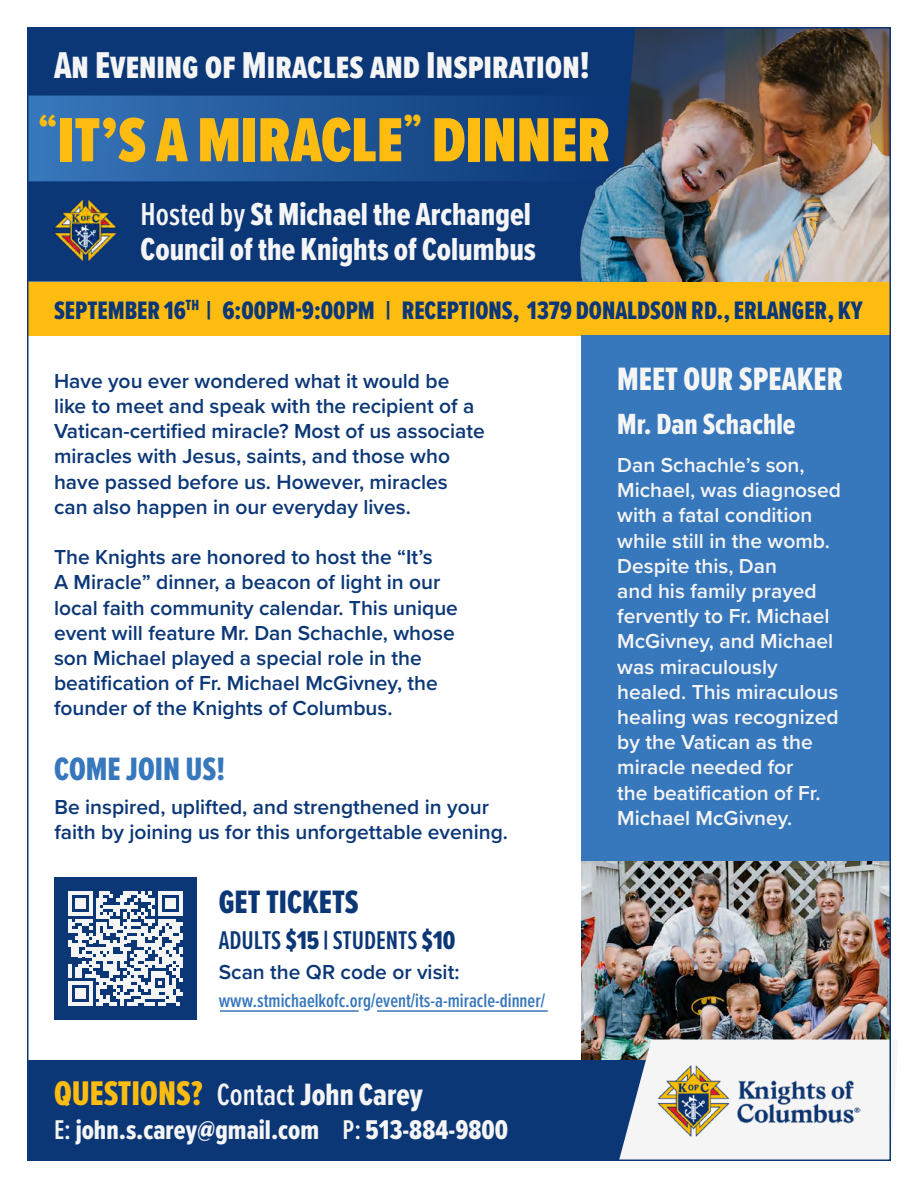
<style>
.page{position:relative;width:918px;height:1188px;background:#fff}
.page>*{position:absolute;margin:0;border:0;box-sizing:border-box;transform-origin:0 0}
.t1{font:900 64.5px "Proxima Nova Ex Cn";color:#febc11}
.t2{font:38.7px "Proxima Nova Ex Cn Extrabld";color:#f5f5f5}
.t3{font:35.55px "Proxima Nova Ex Cn Extrabld";color:#febc11}
.t4{font:33.6px "Proxima Nova Ex Cn Extrabld";color:#f5f5f5}
.t5{font:33.6px "Proxima Nova Ex Cn Extrabld";color:#3777bc}
.t6{font:33.6px "Proxima Nova Ex Cn Extrabld";color:#0b3777}
.t7{font:33px/34.3px "Proxima Nova Ex Cn Extrabld";color:#f5f5f5}
.t8{font:31.95px "Proxima Nova Ex Cn Extrabld";color:#f5f5f5}
.t9{font:30.3px "Proxima Nova Ex Cn Extrabld";color:#f5f5f5}
.t10{font:28.05px "Proxima Nova Ex Cn Extrabld";color:#f5f5f5}
.t11{font:600 26.7px "Proxima Nova Ex Cn";color:#0b3777}
.t12{font:26.25px "Proxima Nova Ex Cn Extrabld";color:#0b3777}
.t13{font:600 21px/25.2px "Proxima Nova";color:#0b3777}
.t14{font:600 21px/25.2px "Proxima Nova";color:#f5f5f5}
.t15{font:600 19.8px "Proxima Nova Ex Cn";color:#3777bc}
.s1{font-family:"Proxima Nova Ex Cn";font-weight:600}
.s2{font-family:"Proxima Nova Ex Cn Extrabld";font-weight:400}
</style>
<div class="page">
<div style="left:30px;top:30px;width:544px;height:252px;background:#0b3777"></div>
<div style="left:27px;top:282px;width:864px;height:54px;background:#febc11"></div>
<div style="left:581px;top:336px;width:309px;height:771px;background:#3777bc"></div>
<svg style="left:30px;top:96px;width:544px;height:85px;background:#225799"></svg>
<img style="left:581px;top:861px;width:307px;height:200px">
<img style="left:574px;top:30px;width:314px;height:252px">
<div style="left:27px;top:1061px;width:864px;height:100px;background:#0b3777"></div>
<svg style="left:619px;top:1040px;width:269px;height:118px;background:#d5dbe1"></svg>
<img style="left:657px;top:1053px;width:203px;height:95px">
<div style="left:54px;top:877px;width:143px;height:143px;background:#0b3777"></div>
<svg style="left:68px;top:891px;width:115px;height:115px"></svg>
<img style="left:49px;top:192px;width:73px;height:77px">
<hr style="left:220px;top:1010px;width:139px;height:2px;background:#3777bc">
<hr style="left:377px;top:1010px;width:171px;height:2px;background:#3777bc">
<p class="t2" style="left:54px;top:37px;width:537px">An Evening of Miracles and Inspiration!</p>
<p class="t1" style="left:39px;top:93px;width:573px"><sup>“</sup>IT’S A MIRACLE<sup>”</sup> DINNER</p>
<p class="t7" style="left:141px;top:197px;width:397px"><span class="s1">Hosted by</span> St Michael the Archangel<br>Council of the Knights of Columbus</p>
<p class="t12" style="left:54px;top:291px;width:810px">SEPTEMBER 16<sup>TH</sup> | 6:00PM-9:00PM | RECEPTIONS, 1379 DONALDSON RD., ERLANGER, KY</p>
<p class="t13" style="left:54px;top:368px;width:432px">Have you ever wondered what it would be like to meet and speak with the recipient of a Vatican-certified miracle? Most of us associate miracles with Jesus, saints, and those who have passed before us. However, miracles can also happen in our everyday lives.</p>
<p class="t13" style="left:54px;top:544px;width:405px">The Knights are honored to host the “It’s<br>A Miracle” dinner, a beacon of light in our local faith community calendar. This unique event will feature Mr. Dan Schachle, whose son Michael played a special role in the beatification of Fr. Michael McGivney, the founder of the Knights of Columbus.</p>
<p class="t5" style="left:54px;top:745px;width:173px">COME JOIN US!</p>
<p class="t13" style="left:54px;top:793px;width:455px">Be inspired, uplifted, and strengthened in your faith by joining us for this unforgettable evening.</p>
<p class="t6" style="left:219px;top:878px;width:141px">GET TICKETS</p>
<p class="t11" style="left:219px;top:920px;width:238px">ADULTS <span class="s2">$15 |</span> STUDENTS <span class="s2">$10</span></p>
<p class="t13" style="left:219px;top:958px;width:242px">Scan the QR code or visit:</p>
<p class="t15" style="left:219px;top:986px;width:328px">www.stmichaelkofc.org/event/its-a-miracle-dinner/</p>
<p class="t3" style="left:54px;top:1067px;width:150px">QUESTIONS?</p>
<p class="t8" style="left:217px;top:1071px;width:208px"><span class="s1">Contact</span> John Carey</p>
<p class="t10" style="left:54px;top:1109px;width:456px"><span class="s1">E:</span> john.s.carey@gmail.com <span class="s1">P:</span> 513-884-9800</p>
<p class="t4" style="left:617px;top:354px;width:227px">MEET OUR SPEAKER</p>
<p class="t9" style="left:617px;top:402px;width:180px">Mr. Dan Schachle</p>
<p class="t14" style="left:617px;top:452px;width:225px">Dan Schachle’s son,<br>Michael, was diagnosed with a fatal condition while still in the womb.<br>Despite this, Dan<br>and his family prayed fervently to Fr. Michael<br>McGivney, and Michael was miraculously healed. This miraculous healing was recognized by the Vatican as the miracle needed for<br>the beatification of Fr.<br>Michael McGivney.</p>
</div>
